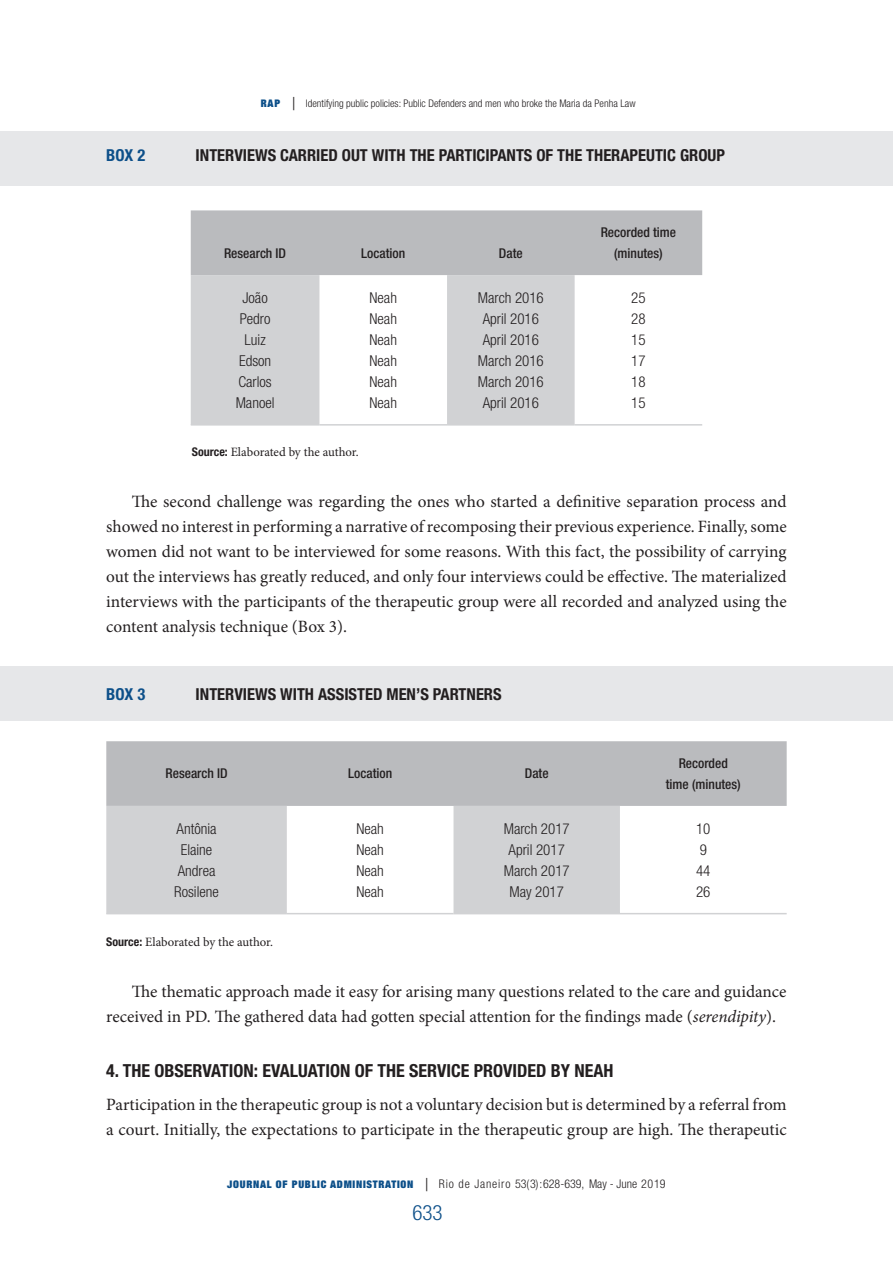
<style>
.page{position:relative;width:893px;height:1263px;background:#fff}
.page>*{position:absolute;margin:0;border:0;box-sizing:border-box;transform-origin:0 0}
.t1{font:300 condensed 21px "Helvetica Neue LT Std";color:#0c4f89}
.SUB1{font:700 condensed 18px "Helvetica Neue LT Std";color:#231f20}
.texto_3{font:17.25px/25.2px "Minion Pro";color:#231f20}
.tit_tab{font:700 condensed 16.5px "Helvetica Neue LT Std";color:#231f20}
.tit_tab-2{font:700 condensed 16.5px "Helvetica Neue LT Std";color:#0c4f89}
.TEXTO_TAB{font:300 condensed 15px "Helvetica Neue LT Std";color:#231f20}
.GARGANTA{font:500 condensed 13.5px/21px "Helvetica Neue LT Std";color:#231f20;text-align:center}
.fonte{font:12.75px "Minion Pro";letter-spacing:-.005em;color:#231f20}
.t2{font:300 condensed 12px "Helvetica Neue LT Std";letter-spacing:.035em;color:#231f20}
.t3{font:300 condensed 10.5px "Helvetica Neue LT Std";color:#231f20}
.s1{font-family:"Helvetica Neue";font-weight:900;font-stretch:expanded;color:#0c4f89}
.s2{font-size:18px}
.s3{font-family:"Helvetica Neue LT Std";font-weight:700;font-stretch:condensed;font-size:12px}
.s4{font-style:italic}
.s5{font-family:"Helvetica Neue";font-weight:900;font-stretch:expanded;font-size:10.5px;color:#0c4f89}
</style>
<div class="page">
<div style="left:0;top:666px;width:892px;height:54px;background:#e6e7e9"></div>
<div style="left:0;top:132px;width:893px;height:54px;background:#e6e7e9"></div>
<div style="left:191px;top:210px;width:511px;height:65px;background:#babbbe"></div>
<svg style="left:191px;top:275px;width:384px;height:149px;fill:#d1d2d4"></svg>
<hr style="left:191px;top:424px;width:128px;height:2px;background:#d1d2d4">
<hr style="left:319px;top:424px;width:128px;height:2px;background:#d1d2d4">
<hr style="left:447px;top:424px;width:128px;height:2px;background:#d1d2d4">
<hr style="left:575px;top:424px;width:127px;height:2px;background:#d1d2d4">
<div style="left:106px;top:741px;width:681px;height:65px;background:#babbbe"></div>
<svg style="left:106px;top:806px;width:514px;height:107px;fill:#d1d2d4"></svg>
<hr style="left:106px;top:913px;width:181px;height:1px;background:#d1d2d4">
<hr style="left:287px;top:913px;width:166px;height:1px;background:#d1d2d4">
<hr style="left:453px;top:913px;width:167px;height:1px;background:#d1d2d4">
<hr style="left:620px;top:913px;width:167px;height:1px;background:#d1d2d4">
<p class="t3" style="left:261px;top:98px;width:376px"><span class="s1">RAP</span> <span class="s2">|</span> Identifying public policies: Public Defenders and men who broke the Maria da Penha Law</p>
<p class="tit_tab-2" style="left:106px;top:145px;width:41px">BOX 2</p>
<p class="tit_tab" style="left:196px;top:145px;width:531px">INTERVIEWS CARRIED OUT WITH THE PARTICIPANTS OF THE THERAPEUTIC GROUP</p>
<p class="GARGANTA" style="left:224px;top:243px;width:64px">Research ID</p>
<p class="GARGANTA" style="left:361px;top:243px;width:45px">Location</p>
<p class="GARGANTA" style="left:499px;top:243px;width:25px">Date</p>
<p class="TEXTO_TAB" style="left:242px;top:289px;width:27px">João</p>
<p class="TEXTO_TAB" style="left:240px;top:310px;width:32px">Pedro</p>
<p class="TEXTO_TAB" style="left:245px;top:331px;width:23px">Luiz</p>
<p class="TEXTO_TAB" style="left:239px;top:352px;width:34px">Edson</p>
<p class="TEXTO_TAB" style="left:238px;top:373px;width:35px">Carlos</p>
<p class="TEXTO_TAB" style="left:236px;top:394px;width:40px">Manoel</p>
<p class="TEXTO_TAB" style="left:369px;top:289px;width:29px">Neah</p>
<p class="TEXTO_TAB" style="left:369px;top:310px;width:29px">Neah</p>
<p class="TEXTO_TAB" style="left:369px;top:331px;width:29px">Neah</p>
<p class="TEXTO_TAB" style="left:369px;top:352px;width:29px">Neah</p>
<p class="TEXTO_TAB" style="left:369px;top:373px;width:29px">Neah</p>
<p class="TEXTO_TAB" style="left:369px;top:394px;width:29px">Neah</p>
<p class="TEXTO_TAB" style="left:478px;top:289px;width:68px">March 2016</p>
<p class="TEXTO_TAB" style="left:483px;top:310px;width:58px">April 2016</p>
<p class="TEXTO_TAB" style="left:483px;top:331px;width:58px">April 2016</p>
<p class="TEXTO_TAB" style="left:478px;top:352px;width:68px">March 2016</p>
<p class="TEXTO_TAB" style="left:478px;top:373px;width:68px">March 2016</p>
<p class="TEXTO_TAB" style="left:483px;top:394px;width:58px">April 2016</p>
<p class="GARGANTA" style="left:601px;top:222px;width:77px">Recorded time (minutes)</p>
<p class="TEXTO_TAB" style="left:631px;top:289px;width:16px">25</p>
<p class="TEXTO_TAB" style="left:631px;top:310px;width:16px">28</p>
<p class="TEXTO_TAB" style="left:631px;top:331px;width:16px">15</p>
<p class="TEXTO_TAB" style="left:631px;top:352px;width:16px">17</p>
<p class="TEXTO_TAB" style="left:631px;top:373px;width:16px">18</p>
<p class="TEXTO_TAB" style="left:631px;top:394px;width:16px">15</p>
<p class="fonte" style="left:192px;top:444px;width:168px"><span class="s3">Source:</span> Elaborated by the author.</p>
<p class="texto_3" style="left:106px;top:488px;width:682px;text-align:justify;text-indent:26px">The second challenge was regarding the ones who started a definitive separation process and showed no interest in performing a narrative of recomposing their previous experience. Finally, some women did not want to be interviewed for some reasons. With this fact, the possibility of carrying out the interviews has greatly reduced, and only four interviews could be effective. The materialized interviews with the participants of the therapeutic group were all recorded and analyzed using the content analysis technique (Box 3).</p>
<p class="tit_tab-2" style="left:106px;top:684px;width:41px">BOX 3</p>
<p class="tit_tab" style="left:196px;top:684px;width:308px">INTERVIEWS WITH ASSISTED MEN’S PARTNERS</p>
<p class="GARGANTA" style="left:166px;top:763px;width:64px">Research ID</p>
<p class="GARGANTA" style="left:348px;top:763px;width:45px">Location</p>
<p class="GARGANTA" style="left:525px;top:763px;width:25px">Date</p>
<p class="TEXTO_TAB" style="left:177px;top:820px;width:41px">Antônia</p>
<p class="TEXTO_TAB" style="left:181px;top:841px;width:33px">Elaine</p>
<p class="TEXTO_TAB" style="left:178px;top:862px;width:39px">Andrea</p>
<p class="TEXTO_TAB" style="left:174px;top:883px;width:46px">Rosilene</p>
<p class="TEXTO_TAB" style="left:356px;top:820px;width:29px">Neah</p>
<p class="TEXTO_TAB" style="left:356px;top:841px;width:29px">Neah</p>
<p class="TEXTO_TAB" style="left:356px;top:862px;width:29px">Neah</p>
<p class="TEXTO_TAB" style="left:356px;top:883px;width:29px">Neah</p>
<p class="TEXTO_TAB" style="left:504px;top:820px;width:68px">March 2017</p>
<p class="TEXTO_TAB" style="left:509px;top:841px;width:58px">April 2017</p>
<p class="TEXTO_TAB" style="left:504px;top:862px;width:68px">March 2017</p>
<p class="TEXTO_TAB" style="left:509px;top:883px;width:56px">May 2017</p>
<p class="GARGANTA" style="left:679px;top:752px;width:51px">Recorded</p>
<p class="GARGANTA" style="left:666px;top:773px;width:76px">time (minutes)</p>
<p class="TEXTO_TAB" style="left:696px;top:820px;width:16px">10</p>
<p class="TEXTO_TAB" style="left:700px;top:841px;width:9px">9</p>
<p class="TEXTO_TAB" style="left:696px;top:862px;width:16px">44</p>
<p class="TEXTO_TAB" style="left:696px;top:883px;width:16px">26</p>
<p class="fonte" style="left:106px;top:934px;width:168px"><span class="s3">Source:</span> Elaborated by the author.</p>
<p class="texto_3" style="left:106px;top:978px;width:682px;text-indent:26px">The thematic approach made it easy for arising many questions related to the care and guidance received in PD. The gathered data had gotten special attention for the findings made (<span class="s4">serendipity</span>).</p>
<p class="SUB1" style="left:106px;top:1059px;width:509px">4. THE OBSERVATION: EVALUATION OF THE SERVICE PROVIDED BY NEAH</p>
<p class="texto_3" style="left:106px;top:1092px;width:682px">Participation in the therapeutic group is not a voluntary decision but is determined by a referral from a court. Initially, the expectations to participate in the therapeutic group are high. The therapeutic</p>
<p class="t2" style="left:227px;top:1176px;width:440px"><span class="s5">JOURNAL OF PUBLIC ADMINISTRATION</span> <span class="s2">|</span> Rio de Janeiro 53(3):628-639, May - June 2019</p>
<p class="t1" style="left:412px;top:1200px;width:32px">633</p>
</div>
